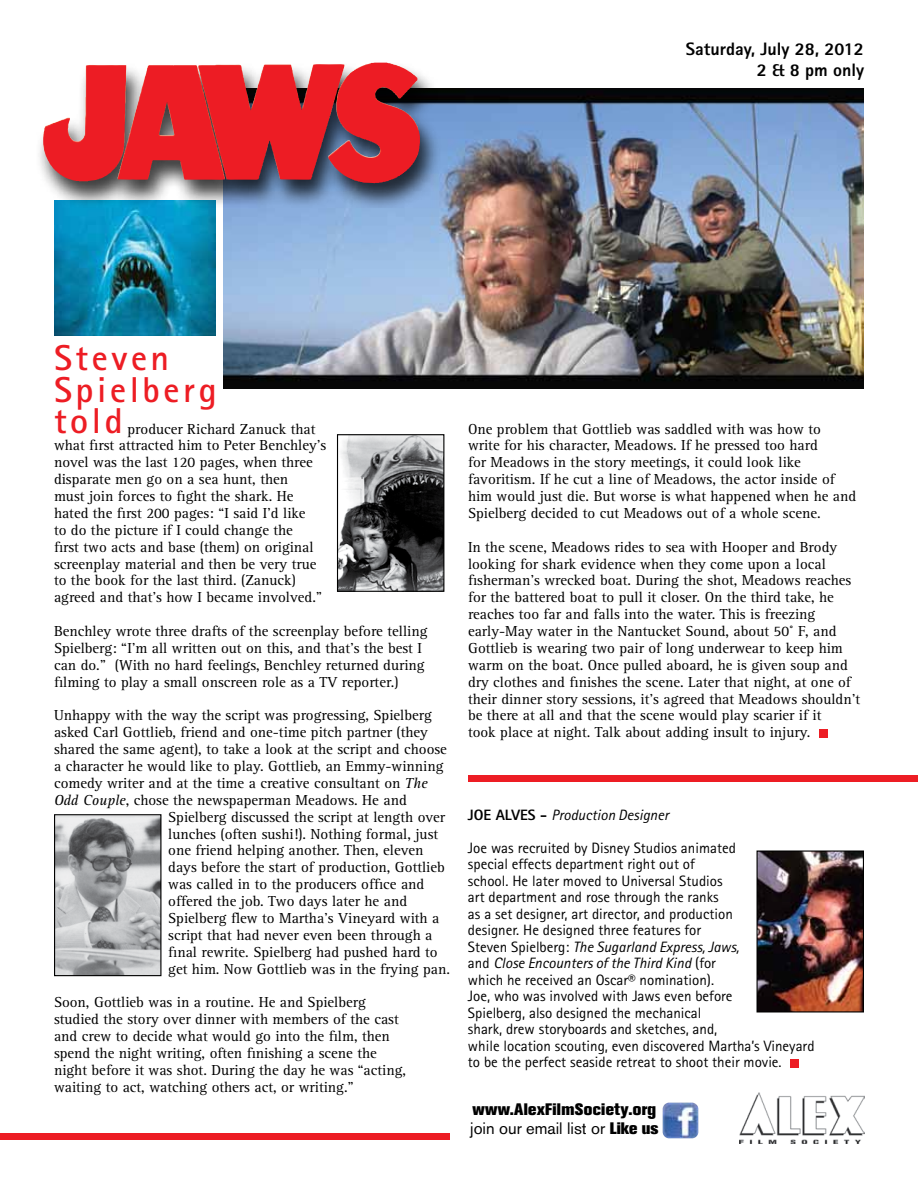
<style>
.page{position:relative;width:918px;height:1188px;background:#fff}
.page>*{position:absolute;margin:0;border:0;box-sizing:border-box;transform-origin:0 0}
.t1{font:700 36px/31.5px "Rotis Sans Serif";letter-spacing:.1em;color:#ed1d24}
.t2{font:800 18px/21.6px "Rotis Sans Serif";color:#000;text-align:right}
.t3{font:800 16.5px/19.5px "Akzidenz Grotesk BE";letter-spacing:.02em;color:#000}
.t4{font:15px/16.8px "Rotis Serif";color:#000}
.t5{font:15px/16.5px "Rotis Sans Serif";color:#000}
.t6{font:italic 15px "Rotis Sans Serif";color:#000}
.s1{font-style:italic}
.s2{font-weight:800;font-style:normal}
.s3{font-weight:700;font-style:normal}
.s4{font-weight:400}
</style>
<div class="page">
<img style="left:55px;top:207px;width:161px;height:128px">
<img style="left:759px;top:852px;width:103px;height:158px">
<div style="left:757px;top:850px;width:107px;height:162px;border:1px solid #000"></div>
<img style="left:740px;top:1092px;width:124px;height:51px">
<div style="left:819px;top:729px;width:8px;height:8px;background:#ed1d24"></div>
<div style="left:790px;top:1059px;width:8px;height:8px;background:#ed1d24"></div>
<img style="left:56px;top:816px;width:103px;height:158px">
<div style="left:54px;top:814px;width:107px;height:162px;border:1px solid #000"></div>
<img style="left:224px;top:89px;width:640px;height:300px">
<img style="left:339px;top:436px;width:103px;height:154px">
<div style="left:337px;top:434px;width:107px;height:158px;border:1px solid #000"></div>
<div style="left:35px;top:61px;width:407px;height:146px;background:#000;opacity:.75"></div>
<img style="left:336px;top:63px;width:45px;height:94px">
<img style="left:663px;top:1103px;width:34px;height:35px">
<div style="left:469px;top:775px;width:449px;height:7px;background:#ed1d24"></div>
<div style="left:0;top:1134px;width:449px;height:6px;background:#ed1d24"></div>
<p class="t2" style="left:686px;top:37px;width:180px">Saturday, July 28, 2012<br>2 &amp; 8 pm only</p>
<h1 class="t1" style="left:54px;top:342px;width:164px">Steven<br>Spielberg told</h1>
<p class="t4" style="left:54px;top:421px;width:274px;text-indent:74px">producer Richard Zanuck that what first attracted him to Peter Benchley’s novel was the last 120 pages, when three disparate men go on a sea hunt, then<br>must join forces to fight the shark. He hated the first 200 pages: “I said I’d like<br>to do the picture if I could change the<br>first two acts and base (them) on original screenplay material and then be very true to the book for the last third. (Zanuck) agreed and that’s how I became involved.”</p>
<p class="t4" style="left:54px;top:623px;width:375px">Benchley wrote three drafts of the screenplay before telling Spielberg: “I’m all written out on this, and that’s the best I can do.” (With no hard feelings, Benchley returned during filming to play a small onscreen role as a TV reporter.)</p>
<p class="t4" style="left:54px;top:707px;width:379px">Unhappy with the way the script was progressing, Spielberg</p>
<p class="t4" style="left:54px;top:724px;width:376px">asked Carl Gottlieb, friend and one-time pitch partner (they</p>
<p class="t4" style="left:54px;top:741px;width:394px">shared the same agent), to take a look at the script and choose</p>
<p class="t4" style="left:54px;top:758px;width:391px">a character he would like to play. Gottlieb, an Emmy-winning</p>
<p class="t4" style="left:54px;top:775px;width:375px">comedy writer and at the time a creative consultant on <span class="s1">The</span></p>
<p class="t4" style="left:54px;top:792px;width:354px"><span class="s1">Odd Couple</span>, chose the newspaperman Meadows. He and</p>
<p class="t4" style="left:168px;top:809px;width:278px">Spielberg discussed the script at length over</p>
<p class="t4" style="left:168px;top:826px;width:272px">lunches (often sushi!). Nothing formal, just</p>
<p class="t4" style="left:168px;top:842px;width:257px">one friend helping another. Then, eleven</p>
<p class="t4" style="left:168px;top:859px;width:278px">days before the start of production, Gottlieb</p>
<p class="t4" style="left:168px;top:876px;width:258px">was called in to the producers office and</p>
<p class="t4" style="left:168px;top:893px;width:240px">offered the job. Two days later he and</p>
<p class="t4" style="left:168px;top:910px;width:273px">Spielberg flew to Martha’s Vineyard with a</p>
<p class="t4" style="left:168px;top:927px;width:266px">script that had never even been through a</p>
<p class="t4" style="left:168px;top:944px;width:271px">final rewrite. Spielberg had pushed hard to</p>
<p class="t4" style="left:168px;top:961px;width:283px">get him. Now Gottlieb was in the frying pan.</p>
<p class="t4" style="left:54px;top:994px;width:354px">Soon, Gottlieb was in a routine. He and Spielberg studied the story over dinner with members of the cast and crew to decide what would go into the film, then spend the night writing, often finishing a scene the night before it was shot. During the day he was “acting, waiting to act, watching others act, or writing.”</p>
<p class="t4" style="left:468px;top:421px;width:390px">One problem that Gottlieb was saddled with was how to write for his character, Meadows. If he pressed too hard<br>for Meadows in the story meetings, it could look like favoritism. If he cut a line of Meadows, the actor inside of him would just die. But worse is what happened when he and Spielberg decided to cut Meadows out of a whole scene.</p>
<p class="t4" style="left:468px;top:539px;width:394px">In the scene, Meadows rides to sea with Hooper and Brody looking for shark evidence when they come upon a local fisherman’s wrecked boat. During the shot, Meadows reaches for the battered boat to pull it closer. On the third take, he reaches too far and falls into the water. This is freezing early-May water in the Nantucket Sound, about 50˚ F, and Gottlieb is wearing two pair of long underwear to keep him warm on the boat. Once pulled aboard, he is given soup and dry clothes and finishes the scene. Later that night, at one of their dinner story sessions, it’s agreed that Meadows shouldn’t be there at all and that the scene would play scarier if it<br>took place at night. Talk about adding insult to injury.</p>
<p class="t6" style="left:468px;top:806px;width:202px"><span class="s2">JOE ALVES</span> <span class="s3">-</span> Production Designer</p>
<p class="t5" style="left:468px;top:839px;width:348px">Joe was recruited by Disney Studios animated<br>special effects department right out of<br>school. He later moved to Universal Studios<br>art department and rose through the ranks<br>as a set designer, art director, and production<br>designer. He designed three features for<br>Steven Spielberg: <span class="s1">The Sugarland Express, Jaws,<br></span>and <span class="s1">Close Encounters of the Third Kind</span> (for<br>which he received an Oscar® nomination).<br>Joe, who was involved with Jaws even before<br>Spielberg, also designed the mechanical<br>shark, drew storyboards and sketches, and,<br>while location scouting, even discovered Martha’s Vineyard to be the perfect seaside retreat to shoot their movie.</p>
<p class="t3" style="left:470px;top:1099px;width:190px">www.AlexFilmSociety.org <span class="s4">join our email list or</span> Like us</p>
</div>
